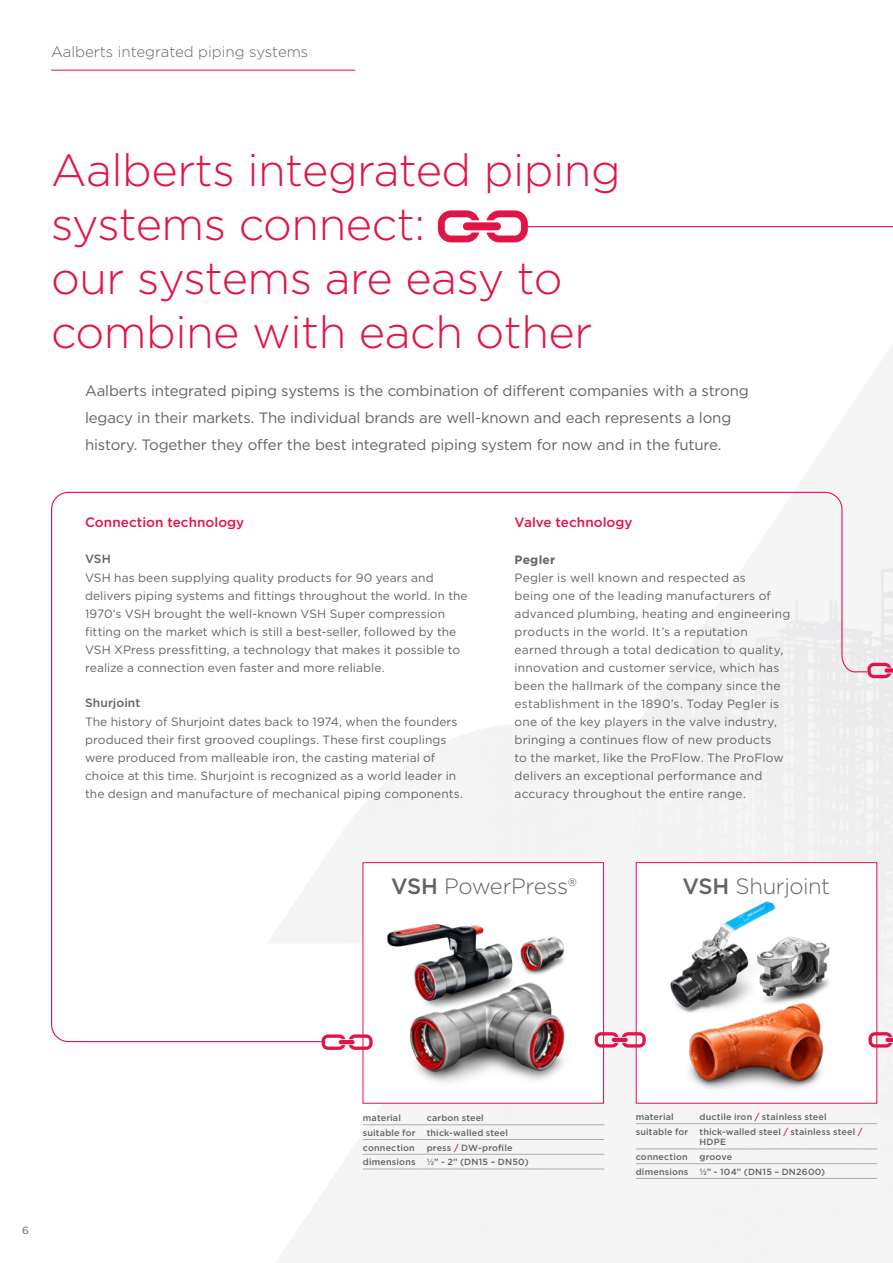
<style>
.page{position:relative;width:893px;height:1263px;background:#fff}
.page>*{position:absolute;margin:0;border:0;box-sizing:border-box;transform-origin:0 0}
.Aalberts_headline_20{font:300 45px/54px "Gotham";letter-spacing:-.01em;color:#e21347}
.Aalberts_body{font:300 22.2px "Gotham";letter-spacing:-.02em;color:#636366}
.Aalberts_intro_white{font:15px/27px "Gotham";letter-spacing:-.01em;color:#636366}
.Aalberts_header{font:300 15px "Gotham";color:#636366}
.Aalberts_body_headli{font:500 13.5px "Gotham";letter-spacing:.005em;color:#e21347}
.aips_body_headline_r{font:500 13.5px "Gotham";color:#e21347}
.Aalberts_body-2{font:12px/18px "Gotham";letter-spacing:.005em;color:#636366}
.aips_body_8pt{font:12px/18px "Gotham";letter-spacing:.015em;color:#636366}
.Aalberts_headline_se{font:500 12px "Gotham";letter-spacing:.005em;color:#636366}
.aips_body_8pt-2{font:700 12px "Gotham";letter-spacing:.02em;color:#636366}
.t1{font:10.5px "Gotham";color:#636366}
.aalberts_caption_bod{font:500 9px/10.5px "Gotham";letter-spacing:.015em;color:#636366}
.s1{font-weight:500}
.s2{color:#e21347}
</style>
<div class="page">
<img style="left:285px;top:678px;width:608px;height:585px">
<svg style="left:528px;top:226px;width:365px;height:437px"></svg>
<hr style="left:51px;top:70px;width:304px;height:1px;background:#e21347">
<svg style="left:438px;top:210px;width:41px;height:32px"></svg>
<svg style="left:486px;top:210px;width:42px;height:32px"></svg>
<div style="left:467px;top:222px;width:30px;height:8px;background:#e21347"></div>
<svg style="left:51px;top:491px;width:818px;height:552px"></svg>
<div style="left:363px;top:863px;width:240px;height:240px;background:#fff"></div>
<img style="left:387px;top:924px;width:178px;height:159px">
<div style="left:362px;top:862px;width:242px;height:242px;border:1px solid #e21347"></div>
<div style="left:636px;top:863px;width:241px;height:240px;background:#fff"></div>
<img style="left:670px;top:901px;width:160px;height:189px">
<hr style="left:363px;top:1124px;width:241px;height:1px;background:#adaeb2">
<hr style="left:363px;top:1139px;width:241px;height:1px;background:#adaeb2">
<hr style="left:363px;top:1154px;width:241px;height:1px;background:#adaeb2">
<hr style="left:363px;top:1168px;width:241px;height:1px;background:#adaeb2">
<hr style="left:636px;top:1123px;width:241px;height:1px;background:#adaeb2">
<hr style="left:636px;top:1148px;width:241px;height:1px;background:#adaeb2">
<hr style="left:636px;top:1163px;width:241px;height:1px;background:#adaeb2">
<hr style="left:636px;top:1178px;width:241px;height:1px;background:#adaeb2">
<svg style="left:322px;top:1034px;width:51px;height:16px"></svg>
<hr style="left:341px;top:1040px;width:12px;height:4px;background:#e21347">
<svg style="left:868px;top:1032px;width:25px;height:15px"></svg>
<svg style="left:595px;top:1032px;width:51px;height:15px"></svg>
<hr style="left:614px;top:1038px;width:12px;height:4px;background:#e21347">
<svg style="left:867px;top:663px;width:26px;height:15px"></svg>
<p class="Aalberts_header" style="left:51px;top:42px;width:259px">Aalberts integrated piping systems</p>
<p class="Aalberts_headline_20" style="left:51px;top:142px;width:571px">Aalberts integrated piping systems connect:<br>our systems are easy to combine with each other</p>
<p class="Aalberts_intro_white" style="left:85px;top:377px;width:665px">Aalberts integrated piping systems is the combination of different companies with a strong legacy in their markets. The individual brands are well-known and each represents a long history. Together they offer the best integrated piping system for now and in the future.</p>
<p class="Aalberts_body_headli" style="left:85px;top:513px;width:161px">Connection technology</p>
<p class="Aalberts_headline_se" style="left:85px;top:551px;width:27px">VSH</p>
<p class="Aalberts_body-2" style="left:85px;top:568px;width:384px">VSH has been supplying quality products for 90 years and delivers piping systems and fittings throughout the world. In the 1970’s VSH brought the well-known VSH Super compression fitting on the market which is still a best-seller, followed by the VSH XPress pressfitting, a technology that makes it possible to realize a connection even faster and more reliable.</p>
<p class="Aalberts_headline_se" style="left:85px;top:695px;width:57px">Shurjoint</p>
<p class="Aalberts_body-2" style="left:85px;top:712px;width:379px">The history of Shurjoint dates back to 1974, when the founders produced their first grooved couplings. These first couplings were produced from malleable iron, the casting material of choice at this time. Shurjoint is recognized as a world leader in the design and manufacture of mechanical piping components.</p>
<p class="aips_body_headline_r" style="left:514px;top:513px;width:119px">Valve technology</p>
<p class="aips_body_8pt-2" style="left:514px;top:552px;width:42px">Pegler</p>
<p class="aips_body_8pt" style="left:514px;top:568px;width:277px">Pegler is well known and respected as<br>being one of the leading manufacturers of advanced plumbing, heating and engineering products in the world. It’s a reputation earned through a total dedication to quality, innovation and customer service, which has been the hallmark of the company since the establishment in the 1890’s. Today Pegler is one of the key players in the valve industry, bringing a continues flow of new products<br>to the market, like the ProFlow. The ProFlow delivers an exceptional performance and accuracy throughout the entire range.</p>
<p class="Aalberts_body" style="left:391px;top:872px;width:187px"><span class="s1">VSH</span> PowerPress®</p>
<p class="Aalberts_body" style="left:682px;top:872px;width:149px"><span class="s1">VSH</span> Shurjoint</p>
<p class="t1" style="left:22px;top:1223px;width:8px">6</p>
<p class="aalberts_caption_bod" style="left:363px;top:1112px;width:39px">material</p>
<p class="aalberts_caption_bod" style="left:427px;top:1112px;width:59px">carbon steel</p>
<p class="aalberts_caption_bod" style="left:363px;top:1127px;width:147px">suitable for thick-walled steel</p>
<p class="aalberts_caption_bod" style="left:363px;top:1142px;width:53px">connection</p>
<p class="aalberts_caption_bod" style="left:427px;top:1142px;width:87px">press <span class="s2">/</span> DW-profile</p>
<p class="aalberts_caption_bod" style="left:363px;top:1157px;width:167px">dimensions ½” - 2” (DN15 – DN50)</p>
<p class="aalberts_caption_bod" style="left:636px;top:1111px;width:39px">material</p>
<p class="aalberts_caption_bod" style="left:699px;top:1111px;width:129px">ductile iron <span class="s2">/</span> stainless steel</p>
<p class="aalberts_caption_bod" style="left:699px;top:1126px;width:164px;text-indent:-64px">suitable for thick-walled steel <span class="s2">/</span> stainless steel <span class="s2">/<br></span>HDPE</p>
<p class="aalberts_caption_bod" style="left:636px;top:1151px;width:53px">connection</p>
<p class="aalberts_caption_bod" style="left:699px;top:1151px;width:34px">groove</p>
<p class="aalberts_caption_bod" style="left:636px;top:1166px;width:191px">dimensions ½” - 104” (DN15 – DN2600)</p>
</div>
